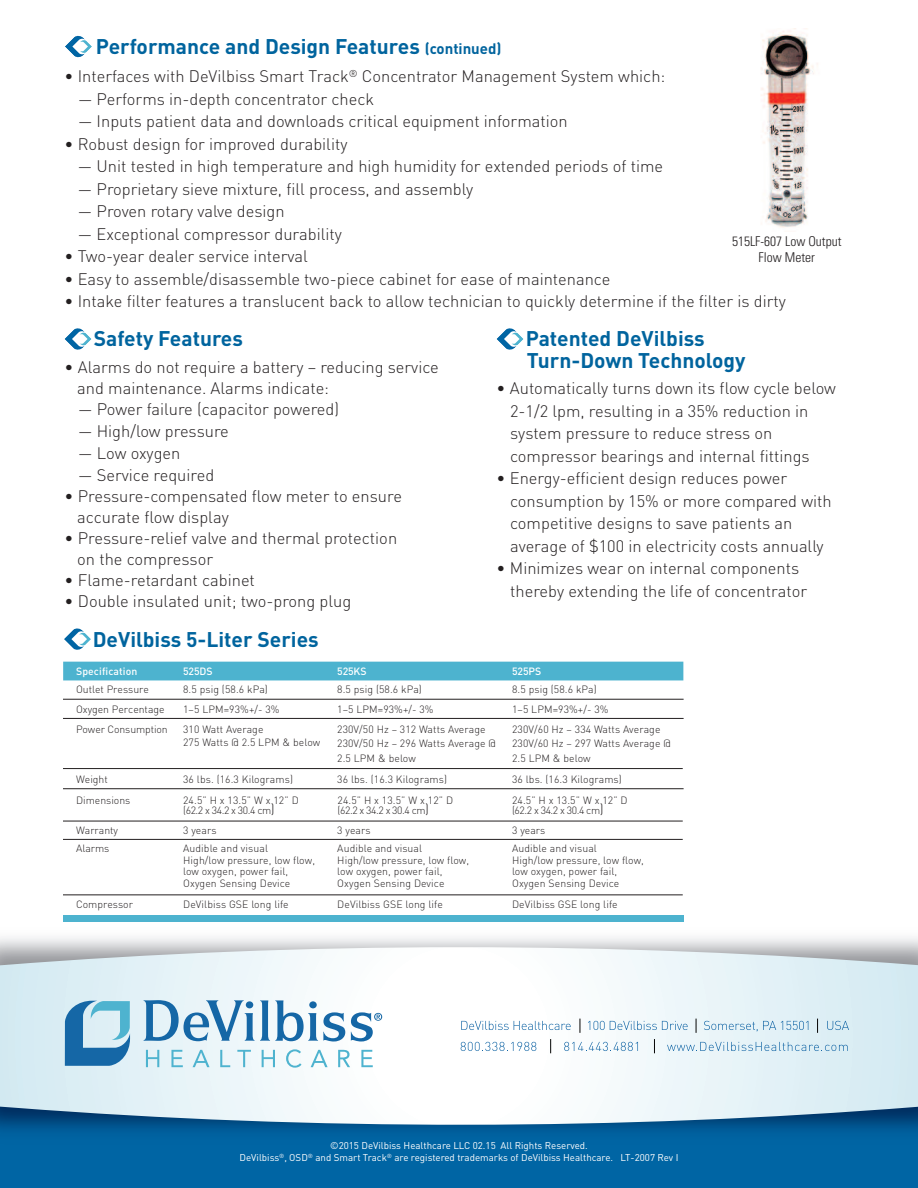
<style>
.page{position:relative;width:918px;height:1188px;background:#fff}
.page>*{position:absolute;margin:0;border:0;box-sizing:border-box;transform-origin:0 0}
.t1{font:700 21px/22.5px "DIN";color:#00649e}
.t2{font:300 16.5px/22.5px "DIN";color:#231f20}
.t3{font:300 condensed 13.5px/16.2px "Univers";color:#231f20;text-align:center}
.t4{font:300 10.5px/11.6px "DIN";letter-spacing:.01em;color:#231f20}
.t5{font:300 10.5px/10.5px "DIN";letter-spacing:-.04em;color:#231f20}
.t6{font:500 10.5px "DIN";color:#fff}
.t7{font:9.75px/11.7px "DIN";color:#fff;text-align:center}
.s1{font-size:15px}
.s2{font-size:13.5px}
</style>
<div class="page">
<hr style="left:63px;top:699px;width:621px;height:1px;background:#231f20">
<hr style="left:63px;top:718px;width:621px;height:1px;background:#231f20">
<hr style="left:63px;top:768px;width:620px;height:1px;background:#231f20">
<hr style="left:63px;top:788px;width:621px;height:1px;background:#231f20">
<div style="left:63px;top:662px;width:620px;height:18px;background:#4db3cf"></div>
<div style="left:572px;top:915px;width:111px;height:7px;background:#4db3cf"></div>
<div style="left:503px;top:915px;width:123px;height:7px;background:#4db3cf"></div>
<div style="left:370px;top:915px;width:133px;height:7px;background:#4db3cf"></div>
<div style="left:260px;top:915px;width:110px;height:7px;background:#4db3cf"></div>
<div style="left:63px;top:915px;width:197px;height:7px;background:#4db3cf"></div>
<hr style="left:63px;top:821px;width:620px;height:1px;background:#231f20">
<hr style="left:63px;top:839px;width:620px;height:1px;background:#231f20">
<hr style="left:63px;top:895px;width:620px;height:1px;background:#231f20">
<div style="left:0;top:1000px;width:918px;height:188px;background:#0065a4"></div>
<svg style="left:0;top:941px;width:918px;height:190px"></svg>
<svg style="left:144px;top:1000px;width:201px;height:42px;background:#a2c4dc"></svg>
<svg style="left:65px;top:1001px;width:65px;height:65px;background:#70aacc"></svg>
<svg style="left:146px;top:1050px;width:13px;height:17px"></svg>
<svg style="left:171px;top:1050px;width:12px;height:17px"></svg>
<svg style="left:193px;top:1050px;width:17px;height:17px"></svg>
<svg style="left:220px;top:1050px;width:10px;height:17px"></svg>
<svg style="left:237px;top:1050px;width:14px;height:17px"></svg>
<svg style="left:262px;top:1050px;width:13px;height:17px"></svg>
<svg style="left:286px;top:1049px;width:15px;height:19px"></svg>
<svg style="left:311px;top:1050px;width:17px;height:17px"></svg>
<svg style="left:338px;top:1050px;width:12px;height:17px"></svg>
<svg style="left:361px;top:1050px;width:12px;height:17px"></svg>
<svg style="left:351px;top:1012px;width:31px;height:30px"></svg>
<svg style="left:461px;top:1021px;width:110px;height:9px"></svg>
<svg style="left:588px;top:1021px;width:100px;height:9px"></svg>
<svg style="left:704px;top:1021px;width:104px;height:11px"></svg>
<svg style="left:827px;top:1021px;width:22px;height:9px"></svg>
<svg style="left:461px;top:1042px;width:75px;height:9px"></svg>
<svg style="left:564px;top:1042px;width:74px;height:9px"></svg>
<svg style="left:667px;top:1042px;width:181px;height:9px;background:#c2dbe9"></svg>
<svg style="left:580px;top:1019px;width:1px;height:14px"></svg>
<svg style="left:696px;top:1019px;width:1px;height:14px"></svg>
<svg style="left:817px;top:1019px;width:1px;height:14px"></svg>
<svg style="left:550px;top:1039px;width:1px;height:14px"></svg>
<svg style="left:654px;top:1039px;width:1px;height:14px"></svg>
<svg style="left:64px;top:328px;width:28px;height:22px"></svg>
<svg style="left:496px;top:328px;width:28px;height:22px"></svg>
<svg style="left:64px;top:628px;width:27px;height:22px"></svg>
<svg style="left:65px;top:35px;width:27px;height:23px"></svg>
<img style="left:761px;top:30px;width:57px;height:198px">
<p class="t1" style="left:96px;top:35px;width:407px">Performance and Design Features <span class="s1">(continued)</span></p>
<p class="t2" style="left:64px;top:65px;width:602px">• Interfaces with DeVilbiss Smart Track<sup>®</sup> Concentrator Management System which:</p>
<p class="t2" style="left:78px;top:87px;width:298px">— Performs in-depth concentrator check</p>
<p class="t2" style="left:78px;top:110px;width:491px">— Inputs patient data and downloads critical equipment information</p>
<p class="t2" style="left:65px;top:132px;width:284px">• Robust design for improved durability</p>
<p class="t2" style="left:78px;top:155px;width:587px">— Unit tested in high temperature and high humidity for extended periods of time</p>
<p class="t2" style="left:78px;top:177px;width:397px">— Proprietary sieve mixture, fill process, and assembly</p>
<p class="t2" style="left:78px;top:200px;width:208px">— Proven rotary valve design</p>
<p class="t2" style="left:78px;top:222px;width:265px">— Exceptional compressor durability</p>
<p class="t2" style="left:64px;top:245px;width:245px">• Two-year dealer service interval</p>
<p class="t2" style="left:64px;top:267px;width:547px">• Easy to assemble/disassemble two-piece cabinet for ease of maintenance</p>
<p class="t2" style="left:64px;top:290px;width:723px">• Intake filter features a translucent back to allow technician to quickly determine if the filter is dirty</p>
<p class="t3" style="left:732px;top:234px;width:111px">515LF-607 Low Output<br>Flow Meter</p>
<p class="t1" style="left:94px;top:326px;width:151px">Safety Features</p>
<p class="t2" style="left:77px;top:356px;width:363px;line-height:21px;text-indent:-13px">• Alarms do not require a battery – reducing service and maintenance. Alarms indicate:</p>
<p class="t2" style="left:78px;top:398px;width:263px">— Power failure (capacitor powered)</p>
<p class="t2" style="left:78px;top:420px;width:152px">— High/low pressure</p>
<p class="t2" style="left:78px;top:441px;width:104px">— Low oxygen</p>
<p class="t2" style="left:78px;top:463px;width:138px">— Service required</p>
<p class="t2" style="left:77px;top:486px;width:326px;line-height:21px;text-indent:-13px">• Pressure-compensated flow meter to ensure accurate flow display</p>
<p class="t2" style="left:77px;top:528px;width:321px;line-height:21px;text-indent:-13px">• Pressure-relief valve and thermal protection on the compressor</p>
<p class="t2" style="left:65px;top:569px;width:192px">• Flame-retardant cabinet</p>
<p class="t2" style="left:65px;top:590px;width:288px">• Double insulated unit; two-prong plug</p>
<p class="t1" style="left:93px;top:627px;width:227px">DeVilbiss 5-Liter Series</p>
<p class="t1" style="left:526px;top:326px;width:221px">Patented DeVilbiss<br>Turn-Down Technology</p>
<p class="t2" style="left:510px;top:377px;width:327px;text-indent:-13px">• Automatically turns down its flow cycle below 2-1/2 lpm, resulting in a 35% reduction in system pressure to reduce stress on compressor bearings and internal fittings</p>
<p class="t2" style="left:510px;top:467px;width:323px;text-indent:-14px">• Energy-efficient design reduces power consumption by 15% or more compared with competitive designs to save patients an average of $100 in electricity costs annually</p>
<p class="t2" style="left:510px;top:557px;width:298px;text-indent:-14px">• Minimizes wear on internal components thereby extending the life of concentrator</p>
<p class="t6" style="left:76px;top:665px;width:63px">Specification</p>
<p class="t6" style="left:183px;top:665px;width:31px">525DS</p>
<p class="t6" style="left:337px;top:665px;width:31px">525KS</p>
<p class="t6" style="left:512px;top:665px;width:31px">525PS</p>
<p class="t4" style="left:76px;top:684px;width:74px">Outlet Pressure</p>
<p class="t4" style="left:183px;top:684px;width:86px">8.5 psig (58.6 kPa)</p>
<p class="t4" style="left:337px;top:684px;width:86px">8.5 psig (58.6 kPa)</p>
<p class="t4" style="left:512px;top:684px;width:86px">8.5 psig (58.6 kPa)</p>
<p class="t4" style="left:183px;top:703px;width:98px">1–5 LPM=93%+/- 3%</p>
<p class="t4" style="left:337px;top:703px;width:98px">1–5 LPM=93%+/- 3%</p>
<p class="t4" style="left:512px;top:703px;width:98px">1–5 LPM=93%+/- 3%</p>
<p class="t4" style="left:183px;top:722px;width:139px;line-height:13.5px">310 Watt Average<br>275 Watts @ 2.5 LPM &amp; below</p>
<p class="t4" style="left:337px;top:721px;width:160px;line-height:15px">230V/50 Hz – 312 Watts Average<br>230V/50 Hz – 296 Watts Average @<br>2.5 LPM &amp; below</p>
<p class="t4" style="left:512px;top:721px;width:160px;line-height:15px">230V/60 Hz – 334 Watts Average<br>230V/60 Hz – 297 Watts Average @<br>2.5 LPM &amp; below</p>
<p class="t4" style="left:76px;top:699px;width:93px;line-height:19.8px">Oxygen Percentage<br>Power Consumption</p>
<p class="t4" style="left:76px;top:773px;width:33px">Weight</p>
<p class="t4" style="left:183px;top:773px;width:111px">36 lbs. (16.3 Kilograms)</p>
<p class="t4" style="left:337px;top:773px;width:111px">36 lbs. (16.3 Kilograms)</p>
<p class="t4" style="left:512px;top:773px;width:111px">36 lbs. (16.3 Kilograms)</p>
<p class="t4" style="left:76px;top:794px;width:56px">Dimensions</p>
<p class="t5" style="left:183px;top:794px;width:117px">24.5” H x 13.5” W x 12” D (62.2 x 34.2 x 30.4 cm<span class="s2">)</span></p>
<p class="t5" style="left:338px;top:794px;width:117px">24.5” H x 13.5” W x 12” D (62.2 x 34.2 x 30.4 cm<span class="s2">)</span></p>
<p class="t5" style="left:512px;top:794px;width:117px">24.5” H x 13.5” W x 12” D (62.2 x 34.2 x 30.4 cm<span class="s2">)</span></p>
<p class="t4" style="left:76px;top:824px;width:44px">Warranty</p>
<p class="t4" style="left:183px;top:824px;width:35px">3 years</p>
<p class="t4" style="left:337px;top:824px;width:35px">3 years</p>
<p class="t4" style="left:512px;top:824px;width:35px">3 years</p>
<p class="t4" style="left:76px;top:842px;width:35px">Alarms</p>
<p class="t4" style="left:183px;top:842px;width:133px">Audible and visual<br>High/low pressure, low flow, low oxygen, power fail,<br>Oxygen Sensing Device</p>
<p class="t4" style="left:337px;top:842px;width:133px">Audible and visual<br>High/low pressure, low flow, low oxygen, power fail,<br>Oxygen Sensing Device</p>
<p class="t4" style="left:512px;top:842px;width:133px">Audible and visual<br>High/low pressure, low flow, low oxygen, power fail,<br>Oxygen Sensing Device</p>
<p class="t4" style="left:76px;top:898px;width:58px">Compressor</p>
<p class="t4" style="left:183px;top:898px;width:107px">DeVilbiss GSE long life</p>
<p class="t4" style="left:337px;top:898px;width:107px">DeVilbiss GSE long life</p>
<p class="t4" style="left:512px;top:898px;width:107px">DeVilbiss GSE long life</p>
<p class="t7" style="left:240px;top:1140px;width:441px">©2015 DeVilbiss Healthcare LLC 02.15 All Rights Reserved.<br>DeVilbiss<sup>®</sup>, OSD<sup>®</sup> and Smart Track<sup>®</sup> are registered trademarks of DeVilbiss Healthcare. LT-2007 Rev I</p>
</div>
